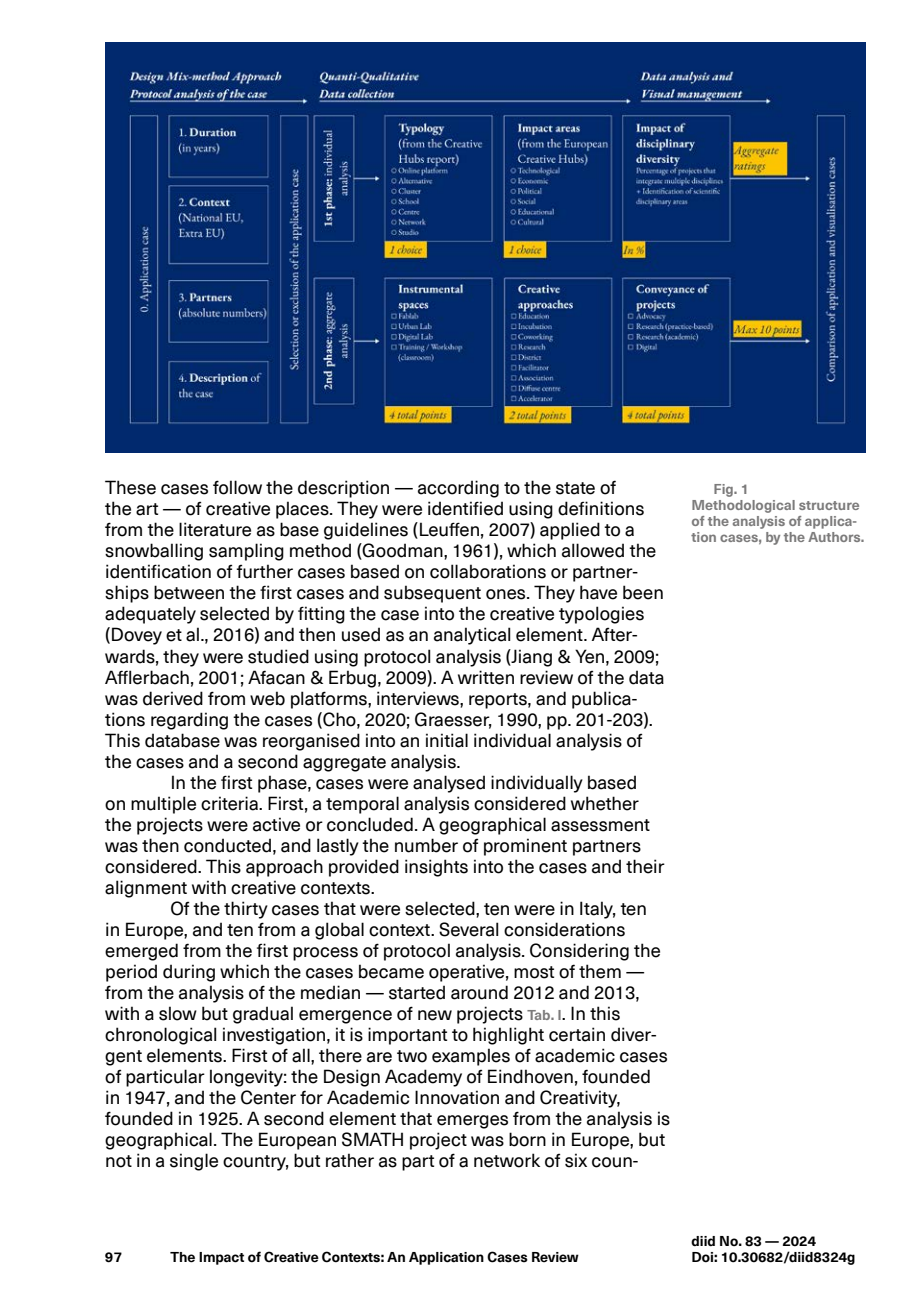
<style>
.page{position:relative;width:908px;height:1304px;background:#fff}
.page>*{position:absolute;margin:0;border:0;box-sizing:border-box;transform-origin:0 0}
.t1{font:18.4px/21px "Neue Haas Unica W1 G";color:#000}
.t2{font:700 14px "Neue Haas Unica W1 G";color:#000}
.t3{font:700 14px/15.8px "Neue Haas Unica W1 G";color:#7c7b7b}
.s1{font-family:"Neue Haas Unica Pro";font-weight:700;font-size:14px;color:#7c7b7b}
</style>
<div class="page">
<img style="left:105px;top:42px;width:760px;height:410px">
<p class="t1" style="left:105px;top:476px;width:560px">These cases follow the description — according to the state of<br>the art — of creative places. They were identified using definitions from the literature as base guidelines (Leuffen, 2007) applied to a snowballing sampling method (Goodman, 1961), which allowed the identification of further cases based on collaborations or partner&shy;ships between the first cases and subsequent ones. They have been adequately selected by fitting the case into the creative typologies (Dovey et al., 2016) and then used as an analytical element. After&shy;wards, they were studied using protocol analysis (Jiang &amp; Yen, 2009; Afflerbach, 2001; Afacan &amp; Erbug, 2009). A written review of the data was derived from web platforms, interviews, reports, and publica&shy;tions regarding the cases (Cho, 2020; Graesser, 1990, pp. 201-203).<br>This database was reorganised into an initial individual analysis of the cases and a second aggregate analysis.</p>
<p class="t1" style="left:105px;top:771px;width:560px;text-indent:65px">In the first phase, cases were analysed individually based<br>on multiple criteria. First, a temporal analysis considered whether the projects were active or concluded. A geographical assessment was then conducted, and lastly the number of prominent partners considered. This approach provided insights into the cases and their alignment with creative contexts.</p>
<p class="t1" style="left:105px;top:897px;width:566px;text-indent:65px">Of the thirty cases that were selected, ten were in Italy, ten<br>in Europe, and ten from a global context. Several considerations emerged from the first process of protocol analysis. Considering the period during which the cases became operative, most of them — from the analysis of the median — started around 2012 and 2013, with a slow but gradual emergence of new projects <span class="s1">Tab. I</span>. In this chronological investigation, it is important to highlight certain diver&shy;gent elements. First of all, there are two examples of academic cases of particular longevity: the Design Academy of Eindhoven, founded in 1947, and the Center for Academic Innovation and Creativity, founded in 1925. A second element that emerges from the analysis is geographical. The European SMATH project was born in Europe, but not in a single country, but rather as part of a network of six coun-</p>
<p class="t3" style="left:691px;top:481px;width:174px;text-indent:22px">Fig. 1<br>Methodological structure of the analysis of applica&shy;tion cases, by the Authors.</p>
<p class="t2" style="left:691px;top:1230px;width:126px">diid No. 83 — 2024</p>
<p class="t2" style="left:105px;top:1246px;width:18px">97</p>
<p class="t2" style="left:691px;top:1246px;width:165px">Doi: 10.30682/diid8324g</p>
<p class="t2" style="left:170px;top:1246px;width:409px">The Impact of Creative Contexts: An Application Cases Review</p>
</div>
